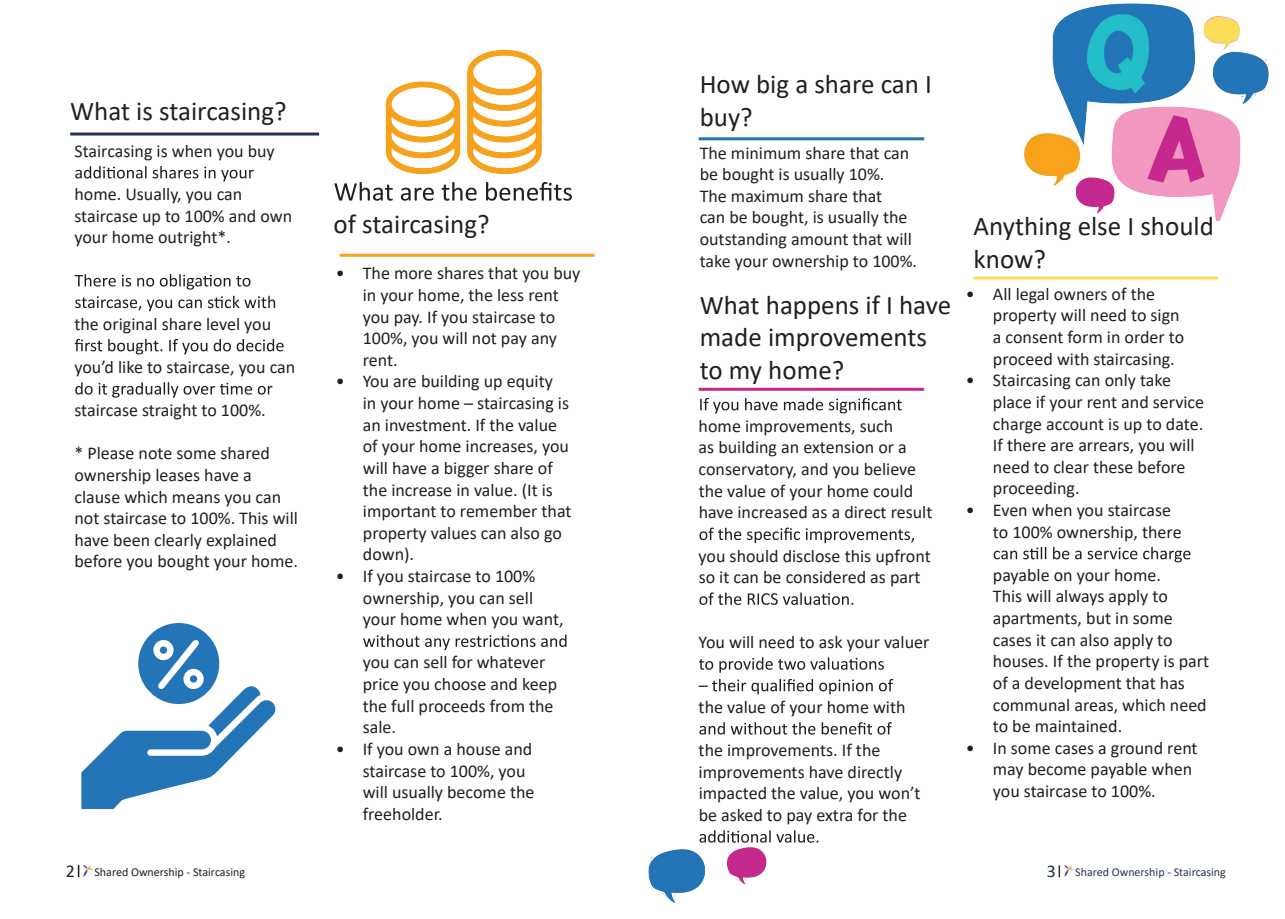
<style>
.page{position:relative;width:1285px;height:919px;background:#fff}
.page>*{position:absolute;margin:0;border:0;box-sizing:border-box;transform-origin:0 0}
.t1{font:27px/32.4px "Calibri";color:#231f20}
.t2{font:18px/21.6px "Calibri";color:#231f20}
.t3{font:12px "Calibri";color:#231f20}
.t4{font:12px "Calibri";color:#27344f}
.s1{font-size:18px}
</style>
<div class="page">
<svg style="left:75px;top:166px;width:179px;height:15px"></svg>
<svg style="left:75px;top:274px;width:175px;height:15px"></svg>
<svg style="left:75px;top:296px;width:200px;height:15px"></svg>
<svg style="left:75px;top:339px;width:208px;height:15px"></svg>
<svg style="left:75px;top:382px;width:197px;height:15px"></svg>
<svg style="left:363px;top:634px;width:203px;height:16px"></svg>
<svg style="left:993px;top:547px;width:197px;height:15px"></svg>
<svg style="left:334px;top:182px;width:237px;height:19px"></svg>
<img style="left:385px;top:49px;width:157px;height:126px">
<hr style="left:70px;top:132px;width:249px;height:3px;background:#27344f">
<hr style="left:339px;top:254px;width:255px;height:3px;background:#f9a21b">
<svg style="left:700px;top:398px;width:201px;height:15px"></svg>
<svg style="left:699px;top:527px;width:214px;height:16px"></svg>
<svg style="left:699px;top:592px;width:154px;height:13px"></svg>
<svg style="left:699px;top:657px;width:184px;height:15px"></svg>
<svg style="left:698px;top:678px;width:195px;height:16px"></svg>
<svg style="left:699px;top:722px;width:192px;height:12px"></svg>
<svg style="left:699px;top:830px;width:119px;height:12px"></svg>
<img style="left:1024px;top:3px;width:245px;height:218px">
<img style="left:648px;top:847px;width:119px;height:56px">
<hr style="left:698px;top:137px;width:226px;height:3px;background:#2375b7">
<hr style="left:698px;top:388px;width:226px;height:3px;background:#c5288e">
<hr style="left:973px;top:276px;width:244px;height:3px;background:#fcde58">
<svg style="left:78px;top:865px;width:15px;height:11px"></svg>
<svg style="left:1058px;top:865px;width:15px;height:12px"></svg>
<svg style="left:81px;top:623px;width:195px;height:186px"></svg>
<h1 class="t1" style="left:70px;top:94px;width:218px">What is staircasing?</h1>
<p class="t2" style="left:74px;top:139px;width:202px">Staircasing is when you buy</p>
<p class="t2" style="left:74px;top:183px;width:219px">home. Usually, you can staircase up to 100% and own your home outright*.</p>
<p class="t2" style="left:74px;top:312px;width:198px">the original share level you</p>
<p class="t2" style="left:74px;top:355px;width:222px">you’d like to staircase, you can</p>
<p class="t2" style="left:74px;top:399px;width:193px">staircase straight to 100%.</p>
<p class="t2" style="left:74px;top:442px;width:225px">* Please note some shared ownership leases have a clause which means you can not staircase to 100%. This will have been clearly explained before you bought your home.</p>
<h1 class="t1" style="left:333px;top:207px;width:158px">of staircasing?</h1>
<p class="t2" style="left:363px;top:262px;width:219px;text-indent:-27px">• The more shares that you buy in your home, the less rent you pay. If you staircase to<br>100%, you will not pay any rent.</p>
<p class="t2" style="left:363px;top:370px;width:210px;text-indent:-27px">• You are building up equity<br>in your home – staircasing is an investment. If the value of your home increases, you will have a bigger share of the increase in value. (It is important to remember that property values can also go down).</p>
<p class="t2" style="left:363px;top:564px;width:202px;text-indent:-27px">• If you staircase to 100% ownership, you can sell your home when you want,</p>
<p class="t2" style="left:362px;top:651px;width:196px">you can sell for whatever price you choose and keep the full proceeds from the sale.</p>
<p class="t2" style="left:363px;top:737px;width:173px;text-indent:-27px">• If you own a house and staircase to 100%, you will usually become the freeholder.</p>
<h1 class="t1" style="left:699px;top:67px;width:234px">How big a share can I buy?</h1>
<p class="t2" style="left:699px;top:141px;width:219px">The minimum share that can be bought is usually 10%.<br>The maximum share that<br>can be bought, is usually the outstanding amount that will take your ownership to 100%.</p>
<h1 class="t1" style="left:699px;top:288px;width:253px">What happens if I have made improvements to my home?</h1>
<p class="t2" style="left:698px;top:414px;width:235px">home improvements, such<br>as building an extension or a conservatory, and you believe the value of your home could have increased as a direct result</p>
<p class="t2" style="left:698px;top:544px;width:233px">you should disclose this upfront so it can be considered as part</p>
<p class="t2" style="left:698px;top:630px;width:232px">You will need to ask your valuer</p>
<p class="t2" style="left:698px;top:695px;width:208px">the value of your home with</p>
<p class="t2" style="left:698px;top:738px;width:223px">the improvements. If the improvements have directly impacted the value, you won’t be asked to pay extra for the</p>
<h1 class="t1" style="left:973px;top:209px;width:242px">Anything else I should know?</h1>
<p class="t2" style="left:992px;top:282px;width:193px;text-indent:-27px">• All legal owners of the property will need to sign a consent form in order to proceed with staircasing.</p>
<p class="t2" style="left:992px;top:369px;width:213px;text-indent:-27px">• Staircasing can only take place if your rent and service charge account is up to date.<br>If there are arrears, you will need to clear these before proceeding.</p>
<p class="t2" style="left:992px;top:498px;width:190px;text-indent:-27px">• Even when you staircase to 100% ownership, there</p>
<p class="t2" style="left:992px;top:563px;width:218px">payable on your home.<br>This will always apply to apartments, but in some cases it can also apply to houses. If the property is part of a development that has communal areas, which need to be maintained.</p>
<p class="t2" style="left:992px;top:736px;width:206px;text-indent:-27px">• In some cases a ground rent may become payable when you staircase to 100%.</p>
<p class="t3" style="left:66px;top:863px;width:181px"><span class="s1">2</span> Shared Ownership - Staircasing</p>
<p class="t4" style="left:1046px;top:863px;width:181px"><span class="s1">3</span> Shared Ownership - Staircasing</p>
</div>
